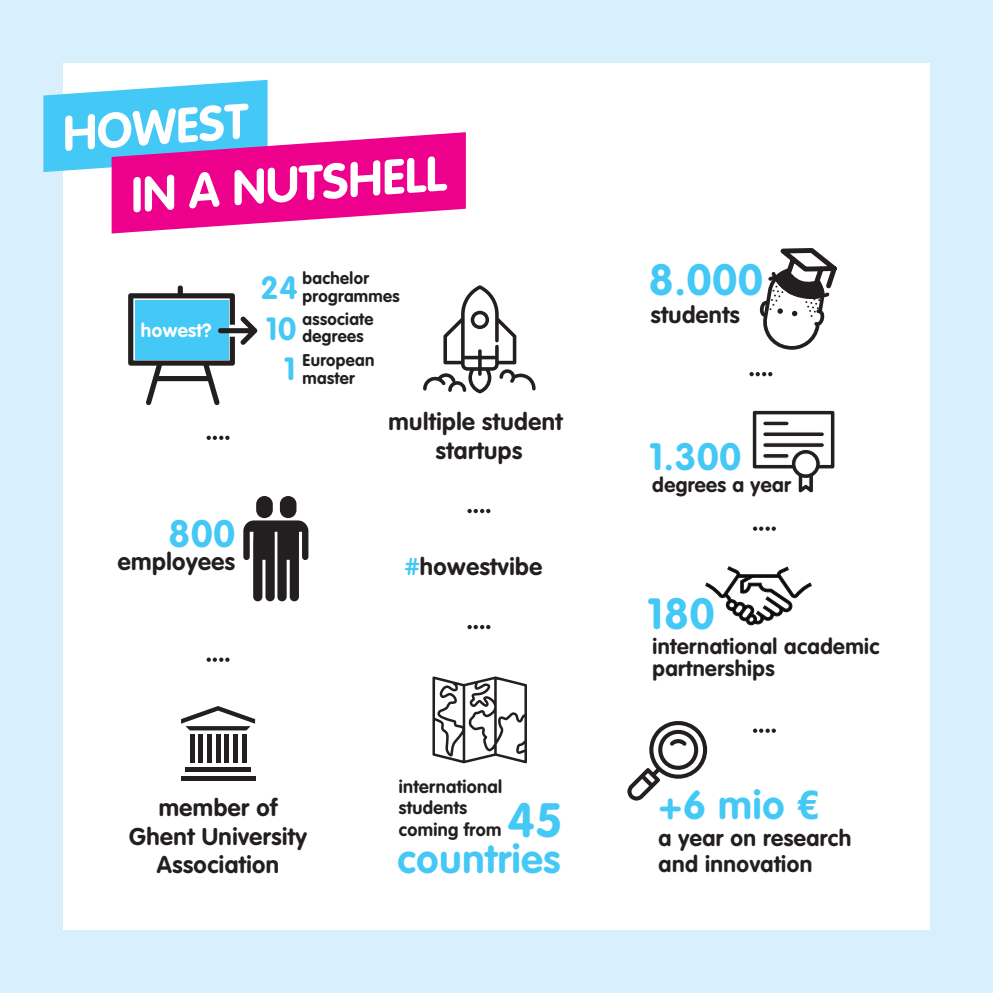
<style>
.page{position:relative;width:993px;height:993px;background:#fff}
.page>*{position:absolute;margin:0;border:0;box-sizing:border-box;transform-origin:0 0}
.t1{font:700 48.48px/66px "VAG Rounded Std";color:#fff}
.t2{font:700 47.43px "VAG Rounded Std";color:#44c8f5}
.t3{font:700 43.05px "VAG Rounded Std";letter-spacing:.02em;color:#44c8f5}
.t4{font:700 39.55px "VAG Rounded Std";letter-spacing:.02em;color:#44c8f5}
.t5{font:700 37.62px "VAG Rounded Std";letter-spacing:.02em;color:#44c8f5}
.t6{font:700 31.68px "VAG Rounded Std";color:#44c8f5}
.t7{font:700 23.97px "VAG Rounded Std";letter-spacing:.02em;color:#231f20}
.t8{font:700 23.8px/28.5px "VAG Rounded Std";letter-spacing:.02em;color:#231f20;text-align:center}
.t9{font:700 23.28px "VAG Rounded Std";letter-spacing:.02em;color:#231f20}
.t10{font:700 22.57px/26.2px "VAG Rounded Std";letter-spacing:.02em;color:#231f20}
.t11{font:700 21.7px/22.1px "VAG Rounded Std";letter-spacing:.02em;color:#231f20}
.t12{font:700 20.3px "VAG Rounded Std";letter-spacing:.02em;color:#231f20}
.t13{font:700 18.72px "VAG Rounded Std";letter-spacing:.02em;color:#fff}
.t14{font:700 17.85px/21.5px "VAG Rounded Std";letter-spacing:.02em;color:#231f20}
.t15{font:700 16.8px/17.5px "VAG Rounded Std";letter-spacing:.02em;color:#231f20}
.s1{font-size:31.68px;color:#44c8f5}
.s2{color:#44c8f5}
</style>
<div class="page">
<div style="left:0;top:0;width:992px;height:992px;background:#d8f0fd"></div>
<div style="left:63px;top:63px;width:866px;height:866px;background:#fff"></div>
<svg style="left:137px;top:79px;width:131px;height:10px"></svg>
<svg style="left:43px;top:89px;width:423px;height:145px"></svg>
<svg style="left:206px;top:657px;width:23px;height:4px"></svg>
<svg style="left:206px;top:435px;width:23px;height:5px"></svg>
<svg style="left:467px;top:508px;width:23px;height:5px"></svg>
<svg style="left:467px;top:624px;width:23px;height:5px"></svg>
<svg style="left:752px;top:410px;width:83px;height:83px"></svg>
<hr style="left:762px;top:421px;width:26px;height:4px;background:#231f20;border-radius:2px">
<div style="left:762px;top:421px;width:26px;height:5px;border:1px solid #fff;border-radius:2px"></div>
<div style="left:762px;top:442px;width:62px;height:5px;background:#231f20;border-radius:2px"></div>
<div style="left:762px;top:442px;width:62px;height:5px;border:1px solid #fff;border-radius:2px"></div>
<div style="left:762px;top:453px;width:26px;height:5px;background:#231f20;border-radius:2px"></div>
<div style="left:762px;top:453px;width:26px;height:5px;border:1px solid #fff;border-radius:2px"></div>
<hr style="left:762px;top:432px;width:62px;height:4px;background:#231f20;border-radius:2px">
<div style="left:762px;top:431px;width:62px;height:5px;border:1px solid #fff;border-radius:2px"></div>
<svg style="left:749px;top:372px;width:23px;height:4px"></svg>
<svg style="left:753px;top:526px;width:22px;height:4px"></svg>
<svg style="left:753px;top:728px;width:22px;height:4px"></svg>
<svg style="left:128px;top:285px;width:129px;height:120px"></svg>
<svg style="left:243px;top:496px;width:65px;height:105px"></svg>
<svg style="left:759px;top:248px;width:78px;height:101px"></svg>
<svg style="left:627px;top:721px;width:80px;height:79px"></svg>
<hr style="left:216px;top:734px;width:4px;height:28px;background:#231f20">
<hr style="left:207px;top:734px;width:4px;height:28px;background:#231f20">
<div style="left:198px;top:734px;width:5px;height:28px;background:#231f20"></div>
<hr style="left:190px;top:734px;width:4px;height:28px;background:#231f20">
<div style="left:224px;top:734px;width:5px;height:28px;background:#231f20"></div>
<hr style="left:233px;top:734px;width:4px;height:28px;background:#231f20">
<hr style="left:242px;top:734px;width:4px;height:28px;background:#231f20">
<hr style="left:185px;top:767px;width:66px;height:4px;background:#231f20">
<div style="left:181px;top:775px;width:74px;height:5px;background:#231f20"></div>
<svg style="left:181px;top:706px;width:74px;height:24px"></svg>
<svg style="left:432px;top:676px;width:95px;height:87px"></svg>
<svg style="left:423px;top:285px;width:112px;height:108px"></svg>
<svg style="left:705px;top:566px;width:107px;height:60px"></svg>
<h1 class="t1" style="left:123px;top:97px;width:317px;text-indent:-64px;rotate:-4deg">HOWEST<br>IN A NUTSHELL</h1>
<p class="t13" style="left:141px;top:322px;width:72px">howest?</p>
<h3 class="t5" style="left:168px;top:518px;width:68px">800</h3>
<p class="t7" style="left:118px;top:551px;width:119px">employees</p>
<p class="t15" style="left:302px;top:271px;width:99px">bachelor programmes</p>
<h3 class="t6" style="left:260px;top:275px;width:39px">24</h3>
<h3 class="t6" style="left:266px;top:316px;width:32px">10</h3>
<p class="t15" style="left:302px;top:311px;width:72px">associate degrees</p>
<p class="t15" style="left:284px;top:353px;width:92px;text-align:center"><span class="s1">1</span> European master</p>
<p class="t8" style="left:388px;top:409px;width:175px">multiple student startups</p>
<p class="t8" style="left:405px;top:554px;width:139px"><span class="s2">#</span>howestvibe</p>
<p class="t8" style="left:129px;top:794px;width:179px">member of<br>Ghent University<br>Association</p>
<p class="t14" style="left:398px;top:776px;width:105px">international students coming from</p>
<h2 class="t2" style="left:507px;top:800px;width:57px">45</h2>
<h3 class="t4" style="left:397px;top:842px;width:164px">countries</h3>
<h3 class="t3" style="left:648px;top:262px;width:115px">8.000</h3>
<p class="t9" style="left:650px;top:305px;width:90px">students</p>
<h3 class="t5" style="left:649px;top:440px;width:93px">1.300</h3>
<p class="t12" style="left:652px;top:476px;width:140px">degrees a year</p>
<h3 class="t3" style="left:647px;top:595px;width:69px">180</h3>
<p class="t11" style="left:652px;top:636px;width:228px">international academic partnerships</p>
<h3 class="t4" style="left:658px;top:788px;width:162px">+6 mio €</h3>
<p class="t10" style="left:658px;top:826px;width:194px">a year on research and innovation</p>
</div>
